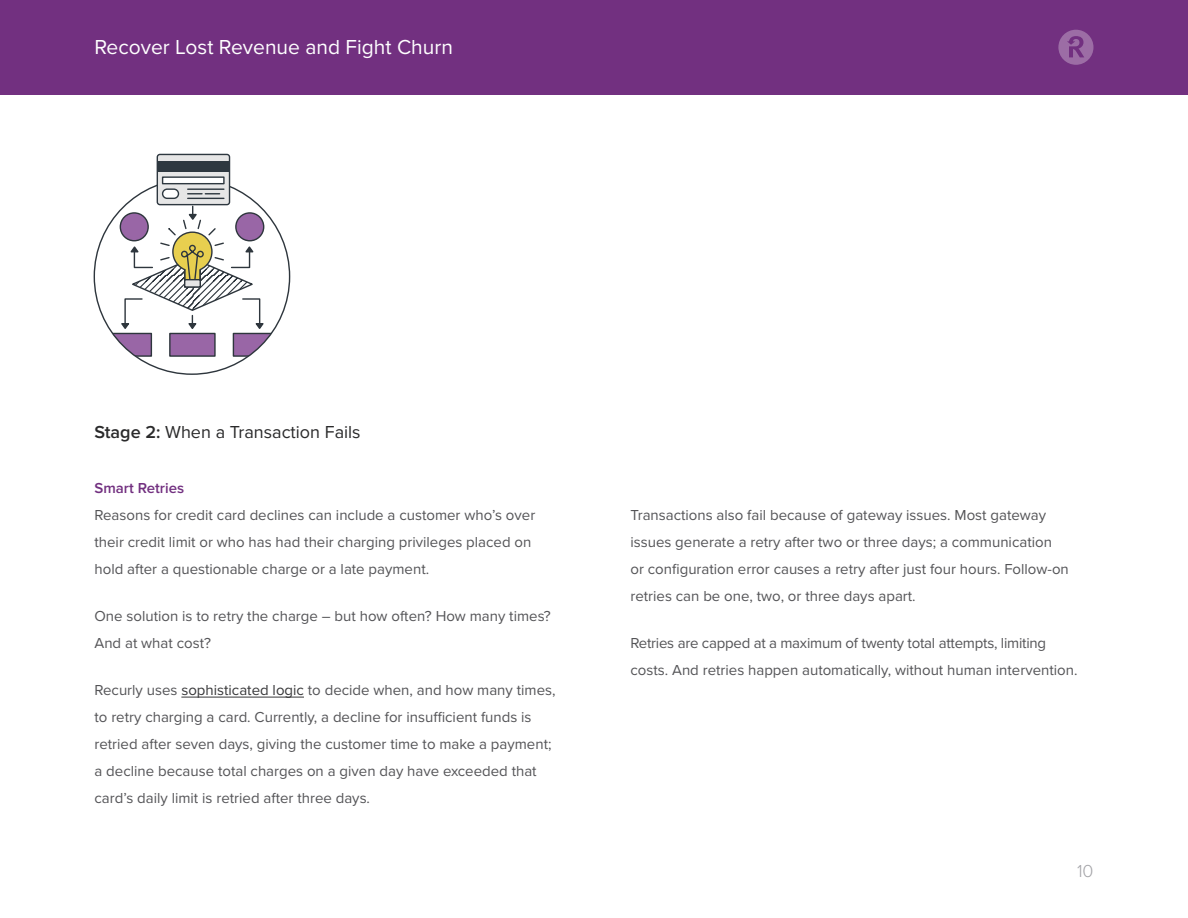
<style>
.page{position:relative;width:1188px;height:918px;background:#fff}
.page>*{position:absolute;margin:0;border:0;box-sizing:border-box;transform-origin:0 0}
.t1{font:21px "Proxima Nova";color:#fff}
.t2{font:18px "Proxima Nova";color:#2a2a2b}
.t3{font:300 18px "Proxima Nova";color:#a3a3a7}
.t4{font:15px/27px "Proxima Nova";color:#545457}
.t5{font:600 15px "Proxima Nova";color:#723080}
.s1{font-weight:600}
.s2{color:#38383a}
</style>
<div class="page">
<hr style="left:181px;top:697px;width:123px;height:1px;background:#38383a">
<div style="left:169px;top:333px;width:47px;height:24px;background:#9966a6;border:1px solid #2e363d"></div>
<svg style="left:111px;top:333px;width:41px;height:24px"></svg>
<svg style="left:233px;top:333px;width:40px;height:24px"></svg>
<div style="left:157px;top:154px;width:73px;height:51px;background:#e6e6e6;border-radius:3px"></div>
<div style="left:157px;top:154px;width:73px;height:51px;border:1px solid #2e3840;border-radius:3px"></div>
<div style="left:162px;top:176px;width:63px;height:8px;background:#fff;border:1px solid #2e3840"></div>
<hr style="left:188px;top:188px;width:36px;height:2px;background:#2e3840">
<svg style="left:188px;top:193px;width:32px;height:1px"></svg>
<hr style="left:188px;top:198px;width:36px;height:1px;background:#2e3840">
<div style="left:157px;top:161px;width:73px;height:11px;background:#2e3840"></div>
<div style="left:163px;top:189px;width:15px;height:9px;background:#fff;border-radius:5px"></div>
<div style="left:162px;top:188px;width:17px;height:11px;border:1px solid #2e3840;border-radius:5px"></div>
<svg style="left:119px;top:206px;width:147px;height:123px"></svg>
<div style="left:120px;top:213px;width:28px;height:28px;background:#9966a6;border-radius:50%"></div>
<div style="left:120px;top:212px;width:29px;height:29px;border:1px solid #2e363d;border-radius:50%"></div>
<div style="left:236px;top:213px;width:28px;height:28px;background:#9966a6;border-radius:50%"></div>
<div style="left:235px;top:212px;width:29px;height:29px;border:1px solid #2e363d;border-radius:50%"></div>
<div style="left:0;top:0;width:1188px;height:94px;background:#723080"></div>
<svg style="left:1058px;top:30px;width:36px;height:35px"></svg>
<h1 class="t1" style="left:94px;top:35px;width:360px">Recover Lost Revenue and Fight Churn</h1>
<p class="t2" style="left:94px;top:422px;width:268px"><span class="s1">Stage 2:</span> When a Transaction Fails</p>
<p class="t5" style="left:94px;top:479px;width:91px">Smart Retries</p>
<p class="t4" style="left:94px;top:501px;width:442px">Reasons for credit card declines can include a customer who’s over their credit limit or who has had their charging privileges placed on hold after a questionable charge or a late payment.</p>
<p class="t4" style="left:94px;top:603px;width:458px">One solution is to retry the charge – but how often? How many times?<br>And at what cost?</p>
<p class="t4" style="left:94px;top:677px;width:463px">Recurly uses <span class="s2">sophisticated logic</span> to decide when, and how many times, to retry charging a card. Currently, a decline for insufficient funds is retried after seven days, giving the customer time to make a payment; a decline because total charges on a given day have exceeded that card’s daily limit is retried after three days.</p>
<p class="t4" style="left:630px;top:501px;width:440px">Transactions also fail because of gateway issues. Most gateway issues generate a retry after two or three days; a communication or configuration error causes a retry after just four hours. Follow-on retries can be one, two, or three days apart.</p>
<p class="t4" style="left:630px;top:630px;width:449px">Retries are capped at a maximum of twenty total attempts, limiting costs. And retries happen automatically, without human intervention.</p>
<p class="t3" style="left:1077px;top:860px;width:18px">10</p>
</div>
